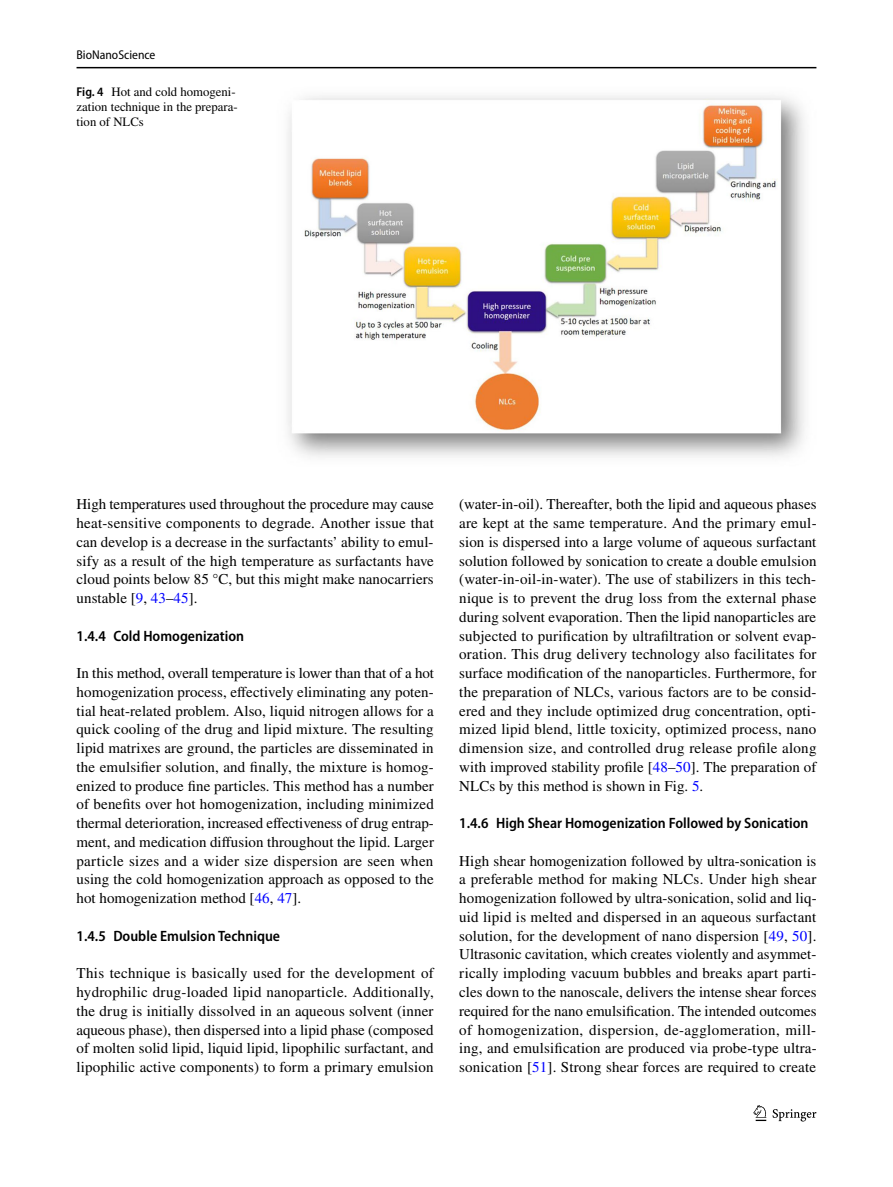
<style>
.page{position:relative;width:893px;height:1187px;background:#fff}
.page>*{position:absolute;margin:0;border:0;box-sizing:border-box;transform-origin:0 0}
.t1{font:15px/18.8px "STIX";letter-spacing:.005em;color:#000;text-align:justify}
.t2{font:600 semi-condensed 15px "Myriad Pro";color:#000}
.t3{font:12.75px/15px "STIX";color:#000}
.t4{font:semi-condensed 12.75px "Myriad Pro";color:#000}
.s1{font-family:"Myriad Pro";font-weight:600;font-stretch:semi-condensed}
.s2{color:#00f}
</style>
<div class="page">
<hr style="left:77px;top:67px;width:739px;height:1px;background:#000">
<svg style="left:753px;top:1105px;width:13px;height:15px"></svg>
<svg style="left:773px;top:1109px;width:43px;height:12px"></svg>
<img style="left:287px;top:96px;width:518px;height:361px">
<p class="t4" style="left:77px;top:48px;width:80px">BioNanoScience</p>
<p class="t3" style="left:77px;top:85px;width:163px"><span class="s1">Fig. 4</span> Hot and cold homogeni&shy;zation technique in the prepara&shy;tion of NLCs</p>
<p class="t1" style="left:77px;top:496px;width:359px">High temperatures used throughout the procedure may cause heat-sensitive components to degrade. Another issue that can develop is a decrease in the surfactants’ ability to emul&shy;sify as a result of the high temperature as surfactants have cloud points below 85 °C, but this might make nanocarriers unstable [<span class="s2">9</span>, <span class="s2">43</span>–<span class="s2">45</span>].</p>
<p class="t2" style="left:77px;top:627px;width:169px">1.4.4 Cold Homogenization</p>
<p class="t1" style="left:77px;top:664px;width:359px">In this method, overall temperature is lower than that of a hot homogenization process, effectively eliminating any poten&shy;tial heat-related problem. Also, liquid nitrogen allows for a quick cooling of the drug and lipid mixture. The resulting lipid matrixes are ground, the particles are disseminated in the emulsifier solution, and finally, the mixture is homog&shy;enized to produce fine particles. This method has a number of benefits over hot homogenization, including minimized thermal deterioration, increased effectiveness of drug entrap&shy;ment, and medication diffusion throughout the lipid. Larger particle sizes and a wider size dispersion are seen when using the cold homogenization approach as opposed to the hot homogenization method [<span class="s2">46</span>, <span class="s2">47</span>].</p>
<p class="t2" style="left:77px;top:927px;width:205px">1.4.5 Double Emulsion Technique</p>
<p class="t1" style="left:77px;top:964px;width:359px">This technique is basically used for the development of hydrophilic drug-loaded lipid nanoparticle. Additionally, the drug is initially dissolved in an aqueous solvent (inner aqueous phase), then dispersed into a lipid phase (composed of molten solid lipid, liquid lipid, lipophilic surfactant, and lipophilic active components) to form a primary emulsion</p>
<p class="t1" style="left:459px;top:496px;width:359px">(water-in-oil). Thereafter, both the lipid and aqueous phases are kept at the same temperature. And the primary emul&shy;sion is dispersed into a large volume of aqueous surfactant solution followed by sonication to create a double emulsion (water-in-oil-in-water). The use of stabilizers in this tech&shy;nique is to prevent the drug loss from the external phase during solvent evaporation. Then the lipid nanoparticles are subjected to purification by ultrafiltration or solvent evap&shy;oration. This drug delivery technology also facilitates for surface modification of the nanoparticles. Furthermore, for the preparation of NLCs, various factors are to be consid&shy;ered and they include optimized drug concentration, opti&shy;mized lipid blend, little toxicity, optimized process, nano dimension size, and controlled drug release profile along with improved stability profile [<span class="s2">48</span>–<span class="s2">50</span>]. The preparation of NLCs by this method is shown in Fig. <span class="s2">5</span>.</p>
<p class="t2" style="left:459px;top:814px;width:351px">1.4.6 High Shear Homogenization Followed by Sonication</p>
<p class="t1" style="left:459px;top:852px;width:359px">High shear homogenization followed by ultra-sonication is a preferable method for making NLCs. Under high shear homogenization followed by ultra-sonication, solid and liq&shy;uid lipid is melted and dispersed in an aqueous surfactant solution, for the development of nano dispersion [<span class="s2">49</span>, <span class="s2">50</span>].<br>Ultrasonic cavitation, which creates violently and asymmet&shy;rically imploding vacuum bubbles and breaks apart parti&shy;cles down to the nanoscale, delivers the intense shear forces required for the nano emulsification. The intended outcomes of homogenization, dispersion, de-agglomeration, mill&shy;ing, and emulsification are produced via probe-type ultra&shy;sonication [<span class="s2">51</span>]. Strong shear forces are required to create</p>
</div>
